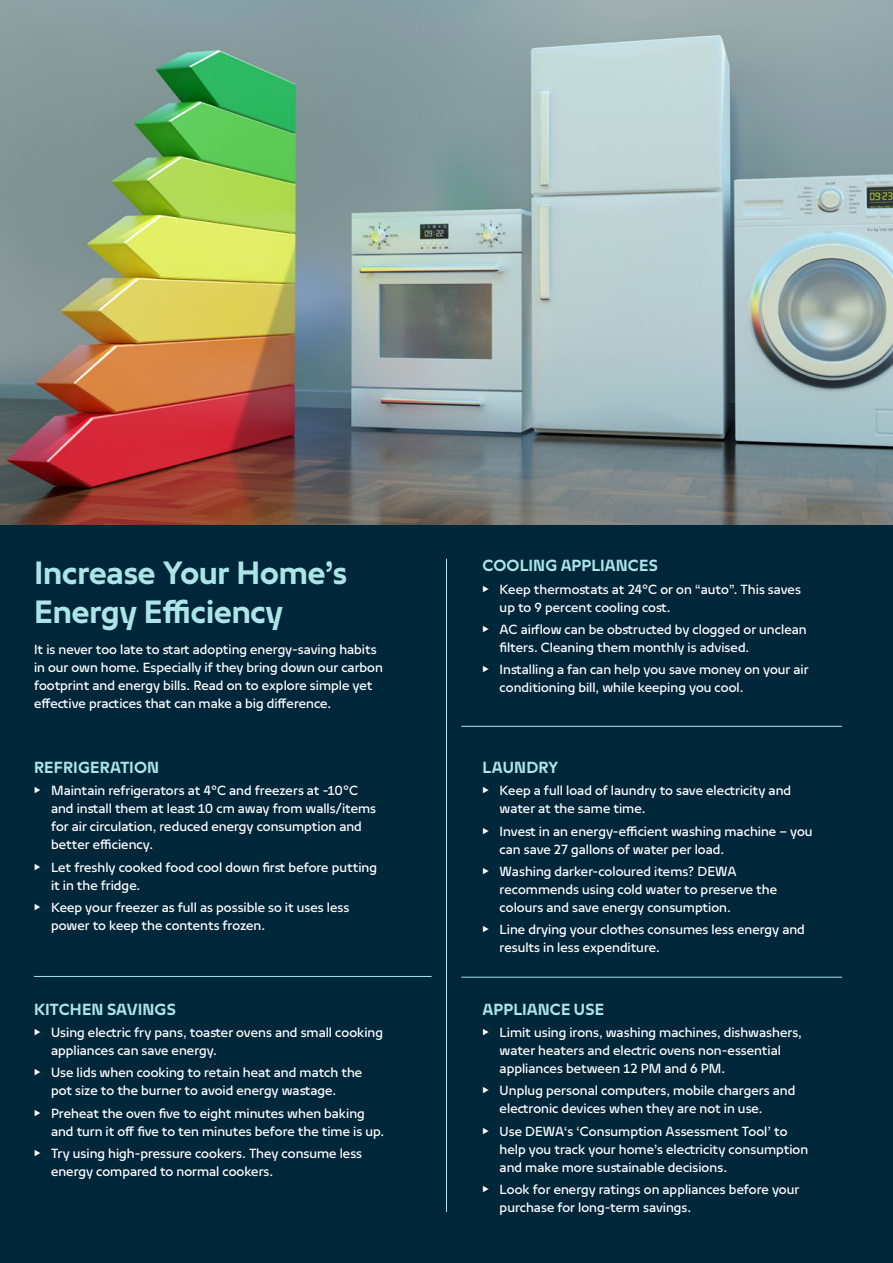
<style>
.page{position:relative;width:893px;height:1263px;background:#fff}
.page>*{position:absolute;margin:0;border:0;box-sizing:border-box;transform-origin:0 0}
.t1{font:700 36px/39px "Nakheel Text";color:#abe5e8}
.t2{font:700 18px "Nakheel Text";letter-spacing:.005em;color:#abe5e8}
.t3{font:15px/18px "Nakheel Text";color:#fff}
</style>
<div class="page">
<div style="left:0;top:525px;width:893px;height:738px;background:#00263a"></div>
<img style="left:0;top:0;width:893px;height:525px">
<hr style="left:446px;top:559px;width:1px;height:653px;background:#abe5e8">
<hr style="left:34px;top:976px;width:398px;height:1px;background:#abe5e8">
<hr style="left:461px;top:726px;width:381px;height:1px;background:#abe5e8">
<hr style="left:461px;top:977px;width:381px;height:1px;background:#abe5e8">
<h1 class="t1" style="left:34px;top:553px;width:315px">Increase Your Home’s<br>Energy Efficiency</h1>
<p class="t3" style="left:34px;top:640px;width:350px">It is never too late to start adopting energy-saving habits in our own home. Especially if they bring down our carbon footprint and energy bills. Read on to explore simple yet effective practices that can make a big difference.</p>
<p class="t2" style="left:34px;top:755px;width:127px">REFRIGERATION</p>
<p class="t3" style="left:51px;top:781px;width:327px;text-indent:-17px">▶ Maintain refrigerators at 4°C and freezers at -10°C and install them at least 10 cm away from walls/items for air circulation, reduced energy consumption and better efficiency.</p>
<p class="t3" style="left:51px;top:857px;width:328px;text-indent:-17px">▶ Let freshly cooked food cool down first before putting it in the fridge.</p>
<p class="t3" style="left:51px;top:898px;width:300px;text-indent:-17px">▶ Keep your freezer as full as possible so it uses less power to keep the contents frozen.</p>
<p class="t2" style="left:34px;top:997px;width:143px">KITCHEN SAVINGS</p>
<p class="t3" style="left:51px;top:1023px;width:334px;text-indent:-17px">▶ Using electric fry pans, toaster ovens and small cooking appliances can save energy.</p>
<p class="t3" style="left:51px;top:1063px;width:313px;text-indent:-17px">▶ Use lids when cooking to retain heat and match the pot size to the burner to avoid energy wastage.</p>
<p class="t3" style="left:51px;top:1104px;width:335px;text-indent:-17px">▶ Preheat the oven five to eight minutes when baking and turn it off five to ten minutes before the time is up.</p>
<p class="t3" style="left:51px;top:1144px;width:313px;text-indent:-17px">▶ Try using high-pressure cookers. They consume less energy compared to normal cookers.</p>
<p class="t2" style="left:483px;top:553px;width:177px">COOLING APPLIANCES</p>
<p class="t3" style="left:500px;top:580px;width:303px;text-indent:-17px">▶ Keep thermostats at 24°C or on “auto”. This saves up to 9 percent cooling cost.</p>
<p class="t3" style="left:500px;top:620px;width:308px;text-indent:-17px">▶ AC airflow can be obstructed by clogged or unclean filters. Cleaning them monthly is advised.</p>
<p class="t3" style="left:500px;top:660px;width:310px;text-indent:-17px">▶ Installing a fan can help you save money on your air conditioning bill, while keeping you cool.</p>
<p class="t2" style="left:483px;top:755px;width:77px">LAUNDRY</p>
<p class="t3" style="left:500px;top:781px;width:293px;text-indent:-17px">▶ Keep a full load of laundry to save electricity and water at the same time.</p>
<p class="t3" style="left:500px;top:821px;width:314px;text-indent:-17px">▶ Invest in an energy-efficient washing machine – you can save 27 gallons of water per load.</p>
<p class="t3" style="left:500px;top:862px;width:279px;text-indent:-17px">▶ Washing darker-coloured items? DEWA recommends using cold water to preserve the colours and save energy consumption.</p>
<p class="t3" style="left:500px;top:920px;width:307px;text-indent:-17px">▶ Line drying your clothes consumes less energy and results in less expenditure.</p>
<p class="t2" style="left:483px;top:997px;width:123px">APPLIANCE USE</p>
<p class="t3" style="left:500px;top:1023px;width:304px;text-indent:-17px">▶ Limit using irons, washing machines, dishwashers, water heaters and electric ovens non-essential appliances between 12 PM and 6 PM.</p>
<p class="t3" style="left:500px;top:1081px;width:297px;text-indent:-17px">▶ Unplug personal computers, mobile chargers and electronic devices when they are not in use.</p>
<p class="t3" style="left:500px;top:1122px;width:310px;text-indent:-17px">▶ Use DEWA‘s ‘Consumption Assessment Tool’ to help you track your home’s electricity consumption and make more sustainable decisions.</p>
<p class="t3" style="left:500px;top:1180px;width:301px;text-indent:-17px">▶ Look for energy ratings on appliances before your purchase for long-term savings.</p>
</div>
